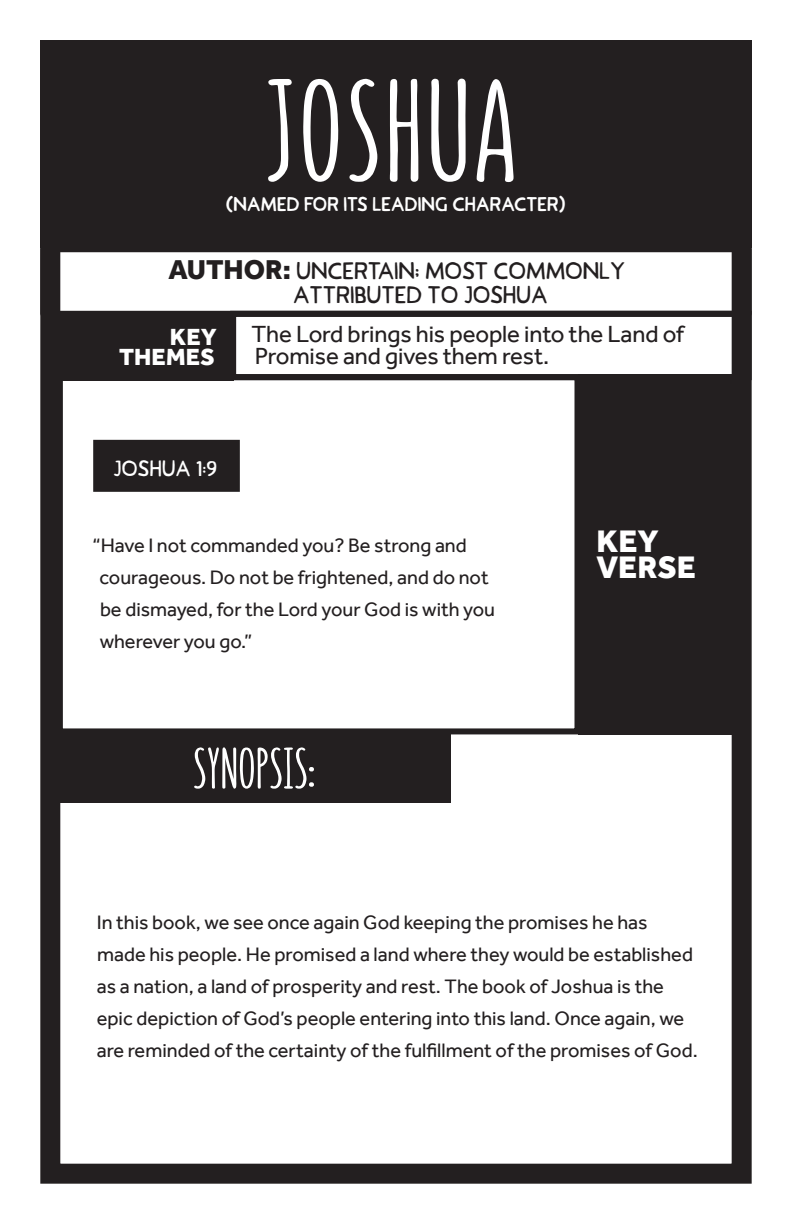
<style>
.page{position:relative;width:792px;height:1224px;background:#fff}
.page>*{position:absolute;margin:0;border:0;box-sizing:border-box;transform-origin:0 0}
.t1{font:700 140px "Summer Font";letter-spacing:.025em;color:#fff}
.t2{font:700 56px "Summer Font";color:#fff}
.t3{font:800 32px/26px "Effra";letter-spacing:.005em;color:#fff}
.t4{font:24px/22px "Effra";letter-spacing:-.005em;color:#231f20}
.t5{font:24px/24px "Jimmy Sans";letter-spacing:.025em;color:#231f20}
.t6{font:800 24px/20px "Effra";letter-spacing:.01em;color:#fff;text-align:right}
.t7{font:22px "Jimmy Sans";letter-spacing:.03em;color:#fff}
.t8{font:20px/32px "Effra";color:#231f20}
.t9{font:700 20px "Jimmy Sans";letter-spacing:.025em;color:#fff}
.s1{font-family:"Effra";font-weight:800;font-size:28px}
</style>
<div class="page">
<div style="left:40px;top:40px;width:712px;height:1144px;border:20px solid #231f20"></div>
<div style="left:40px;top:40px;width:712px;height:208px;background:#231f20"></div>
<div style="left:40px;top:246px;width:712px;height:71px;border:6px solid #231f20"></div>
<div style="left:57px;top:313px;width:176px;height:67px;background:#231f20"></div>
<div style="left:230px;top:311px;width:522px;height:69px;border:6px solid #231f20"></div>
<div style="left:93px;top:440px;width:147px;height:52px;background:#231f20"></div>
<div style="left:57px;top:374px;width:523px;height:360px;border:6px solid #231f20"></div>
<div style="left:578px;top:374px;width:157px;height:360px;background:#231f20"></div>
<div style="left:57px;top:732px;width:394px;height:71px;background:#231f20"></div>
<h1 class="t1" style="left:265px;top:47px;width:254px">JOSHUA</h1>
<p class="t9" style="left:226px;top:192px;width:341px">(NAMED FOR ITS LEADING CHARACTER)</p>
<p class="t5" style="left:294px;top:260px;width:333px;text-indent:-125px"><span class="s1">AUTHOR:</span> UNCERTAIN; MOST COMMONLY<br>ATTRIBUTED TO JOSHUA</p>
<p class="t6" style="left:119px;top:326px;width:99px">KEY<br>THEMES</p>
<p class="t4" style="left:251px;top:323px;width:434px">The Lord brings his people into the Land of<br>Promise and gives them rest.</p>
<p class="t7" style="left:114px;top:455px;width:105px">JOSHUA 1:9</p>
<p class="t8" style="left:100px;top:529px;width:397px;text-indent:-7px">“Have I not commanded you? Be strong and courageous. Do not be frightened, and do not be dismayed, for the Lord your God is with you wherever you go.”</p>
<h2 class="t2" style="left:193px;top:735px;width:124px">SYNOPSIS:</h2>
<h3 class="t3" style="left:596px;top:528px;width:101px">KEY<br>VERSE</h3>
<p class="t8" style="left:97px;top:906px;width:603px">In this book, we see once again God keeping the promises he has made his people. He promised a land where they would be established as a nation, a land of prosperity and rest. The book of Joshua is the epic depiction of God’s people entering into this land. Once again, we are reminded of the certainty of the fulfillment of the promises of God.</p>
</div>
